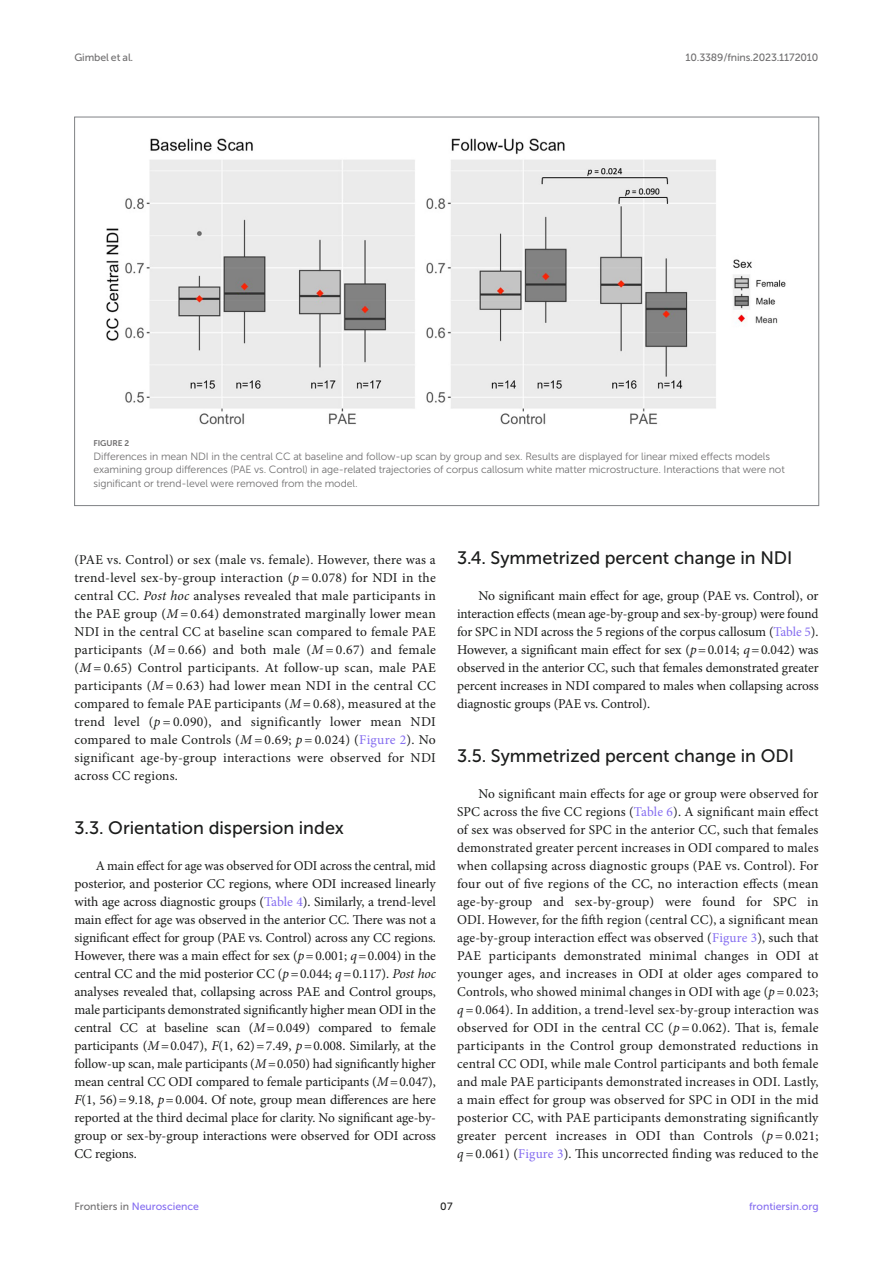
<style>
.page{position:relative;width:893px;height:1263px;background:#fff}
.page>*{position:absolute;margin:0;border:0;box-sizing:border-box;transform-origin:0 0}
.HEAD_2{font:18px "Museo Sans 500";color:#1b1c1b}
.TEXT_FLUSH{font:13.5px/18px "Minion Pro";color:#1b1c1b;text-align:justify}
.FIG_LEG{font:10.5px/13.5px "Museo Sans 300";letter-spacing:-.01em;color:#706f70}
.t1{font:10.5px "Museo Sans 500";color:#856df0}
.t2{font:10.5px "Museo Sans 500";letter-spacing:-.015em;color:#706f70}
.t3{font:10.5px "Museo Sans 500";color:#1b1c1b}
.FIG_HD{font:8.25px "Museo Sans 700";letter-spacing:-.01em;color:#706f70}
.s1{font-style:italic}
.s2{color:#856df0}
.s3{color:#706f70}
</style>
<div class="page">
<img style="left:106px;top:138px;width:680px;height:287px">
<p class="t2" style="left:74px;top:51px;width:60px">Gimbel et al.</p>
<p class="t2" style="left:686px;top:51px;width:134px">10.3389/fnins.2023.1172010</p>
<p class="FIG_HD" style="left:94px;top:439px;width:37px">FIGURE 2</p>
<p class="FIG_LEG" style="left:94px;top:449px;width:693px">Differences in mean NDI in the central CC at baseline and follow-up scan by group and sex. Results are displayed for linear mixed effects models examining group differences (PAE vs. Control) in age-related trajectories of corpus callosum white matter microstructure. Interactions that were not significant or trend-level were removed from the model.</p>
<p class="TEXT_FLUSH" style="left:74px;top:551px;width:363px">(PAE vs. Control) or sex (male vs. female). However, there was a trend-level sex-by-group interaction (<span class="s1">p</span> = 0.078) for NDI in the central CC. <span class="s1">Post hoc</span> analyses revealed that male participants in the PAE group (<span class="s1">M</span> = 0.64) demonstrated marginally lower mean NDI in the central CC at baseline scan compared to female PAE participants (<span class="s1">M</span> = 0.66) and both male (<span class="s1">M</span> = 0.67) and female (<span class="s1">M</span> = 0.65) Control participants. At follow-up scan, male PAE participants (<span class="s1">M</span> = 0.63) had lower mean NDI in the central CC compared to female PAE participants (<span class="s1">M</span> = 0.68), measured at the trend level (<span class="s1">p</span> = 0.090), and significantly lower mean NDI compared to male Controls (<span class="s1">M</span> = 0.69; <span class="s1">p</span> = 0.024) (<span class="s2">Figure 2</span>). No significant age-by-group interactions were observed for NDI across CC regions.</p>
<p class="HEAD_2" style="left:74px;top:818px;width:271px">3.3. Orientation dispersion index</p>
<p class="TEXT_FLUSH" style="left:74px;top:857px;width:363px;text-indent:21px">A main effect for age was observed for ODI across the central, mid posterior, and posterior CC regions, where ODI increased linearly with age across diagnostic groups (<span class="s2">Table 4</span>). Similarly, a trend-level main effect for age was observed in the anterior CC. There was not a significant effect for group (PAE vs. Control) across any CC regions.<br>However, there was a main effect for sex (<span class="s1">p</span>=0.001; <span class="s1">q</span>=0.004) in the central CC and the mid posterior CC (<span class="s1">p</span>=0.044; <span class="s1">q</span>=0.117). <span class="s1">Post hoc </span>analyses revealed that, collapsing across PAE and Control groups, male participants demonstrated significantly higher mean ODI in the central CC at baseline scan (<span class="s1">M</span>=0.049) compared to female participants (<span class="s1">M</span>=0.047), <span class="s1">F</span>(1, 62)=7.49, <span class="s1">p</span>=0.008. Similarly, at the follow-up scan, male participants (<span class="s1">M</span>=0.050) had significantly higher mean central CC ODI compared to female participants (<span class="s1">M</span>=0.047), <span class="s1">F</span>(1, 56)=9.18, <span class="s1">p</span>=0.004. Of note, group mean differences are here reported at the third decimal place for clarity. No significant age-by&shy;group or sex-by-group interactions were observed for ODI across CC regions.</p>
<p class="HEAD_2" style="left:457px;top:548px;width:337px">3.4. Symmetrized percent change in NDI</p>
<p class="TEXT_FLUSH" style="left:457px;top:587px;width:363px;text-indent:21px">No significant main effect for age, group (PAE vs. Control), or interaction effects (mean age-by-group and sex-by-group) were found for SPC in NDI across the 5 regions of the corpus callosum (<span class="s2">Table 5</span>).<br>However, a significant main effect for sex (<span class="s1">p</span>=0.014; <span class="s1">q</span>=0.042) was observed in the anterior CC, such that females demonstrated greater percent increases in NDI compared to males when collapsing across diagnostic groups (PAE vs. Control).</p>
<p class="HEAD_2" style="left:457px;top:746px;width:338px">3.5. Symmetrized percent change in ODI</p>
<p class="TEXT_FLUSH" style="left:457px;top:785px;width:363px;text-indent:21px">No significant main effects for age or group were observed for SPC across the five CC regions (<span class="s2">Table 6</span>). A significant main effect of sex was observed for SPC in the anterior CC, such that females demonstrated greater percent increases in ODI compared to males when collapsing across diagnostic groups (PAE vs. Control). For four out of five regions of the CC, no interaction effects (mean age-by-group and sex-by-group) were found for SPC in ODI. However, for the fifth region (central CC), a significant mean age-by-group interaction effect was observed (<span class="s2">Figure 3</span>), such that PAE participants demonstrated minimal changes in ODI at younger ages, and increases in ODI at older ages compared to Controls, who showed minimal changes in ODI with age (<span class="s1">p</span> = 0.023; <span class="s1">q</span> = 0.064). In addition, a trend-level sex-by-group interaction was observed for ODI in the central CC (<span class="s1">p</span> = 0.062). That is, female participants in the Control group demonstrated reductions in central CC ODI, while male Control participants and both female and male PAE participants demonstrated increases in ODI. Lastly, a main effect for group was observed for SPC in ODI in the mid posterior CC, with PAE participants demonstrating significantly greater percent increases in ODI than Controls (<span class="s1">p</span> = 0.021; <span class="s1">q</span> = 0.061) (<span class="s2">Figure 3</span>). This uncorrected finding was reduced to the</p>
<p class="t1" style="left:74px;top:1200px;width:126px"><span class="s3">Frontiers in</span> Neuroscience</p>
<p class="t3" style="left:440px;top:1200px;width:14px">07</p>
<p class="t1" style="left:749px;top:1200px;width:71px">frontiersin.org</p>
</div>
